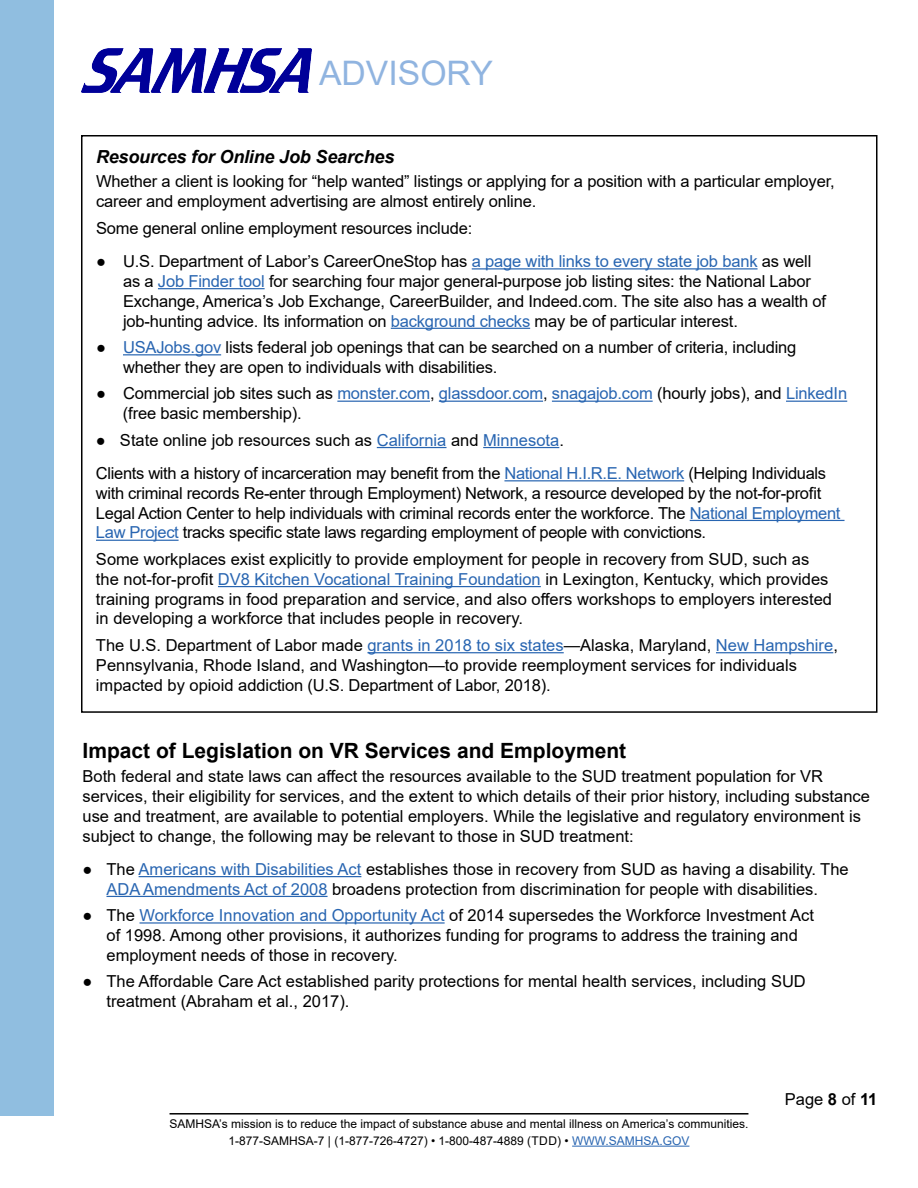
<style>
.page{position:relative;width:918px;height:1188px;background:#fff}
.page>*{position:absolute;margin:0;border:0;box-sizing:border-box;transform-origin:0 0}
.t1{font:33.75px "Arial";color:#90b4e0}
.head_1{font:700 21px "Arial";color:#000}
.box_title{font:italic 700 18px "Arial";letter-spacing:-.01em;color:#000}
.box_text_no_italics{font:16.5px/19.8px "Arial";letter-spacing:-.01em;color:#000}
.Body{font:16.5px/19.8px "Arial";color:#000}
.t2{font:12px/16.8px "Arial";color:#000;text-align:center}
.s1{font-weight:700}
.s2{color:#2865b1}
</style>
<div class="page">
<div style="left:0;top:0;width:54px;height:1115px;background:#90bee0"></div>
<img style="left:82px;top:49px;width:229px;height:44px">
<hr style="left:170px;top:1113px;width:578px;height:2px;background:#000">
<hr style="left:572px;top:1146px;width:117px;height:1px;background:#2865b1">
<hr style="left:139px;top:876px;width:222px;height:1px;background:#2865b1">
<hr style="left:106px;top:896px;width:222px;height:1px;background:#2865b1">
<hr style="left:140px;top:922px;width:305px;height:2px;background:#2865b1">
<hr style="left:472px;top:268px;width:286px;height:1px;background:#2865b1">
<hr style="left:158px;top:288px;width:107px;height:1px;background:#2865b1">
<hr style="left:391px;top:328px;width:139px;height:1px;background:#2865b1">
<hr style="left:123px;top:354px;width:98px;height:1px;background:#2865b1">
<hr style="left:337px;top:401px;width:93px;height:1px;background:#2865b1">
<hr style="left:439px;top:401px;width:104px;height:1px;background:#2865b1">
<hr style="left:552px;top:401px;width:101px;height:1px;background:#2865b1">
<hr style="left:786px;top:401px;width:61px;height:1px;background:#2865b1">
<hr style="left:377px;top:447px;width:70px;height:1px;background:#2865b1">
<hr style="left:483px;top:447px;width:76px;height:1px;background:#2865b1">
<hr style="left:504px;top:480px;width:180px;height:1px;background:#2865b1">
<hr style="left:690px;top:520px;width:155px;height:1px;background:#2865b1">
<hr style="left:96px;top:540px;width:83px;height:1px;background:#2865b1">
<hr style="left:218px;top:586px;width:323px;height:1px;background:#2865b1">
<hr style="left:367px;top:652px;width:197px;height:1px;background:#2865b1">
<hr style="left:716px;top:652px;width:117px;height:1px;background:#2865b1">
<h1 class="t1" style="left:319px;top:50px;width:175px">ADVISORY</h1>
<p class="box_title" style="left:96px;top:145px;width:300px">Resources for Online Job Searches</p>
<p class="box_text_no_italics" style="left:96px;top:172px;width:740px">Whether a client is looking for “help wanted” listings or applying for a position with a particular employer, career and employment advertising are almost entirely online.</p>
<p class="box_text_no_italics" style="left:96px;top:218px;width:378px">Some general online employment resources include:</p>
<p class="box_text_no_italics" style="left:123px;top:251px;width:705px;text-indent:-27px"><span class="s1">●</span> U.S. Department of Labor’s CareerOneStop has <span class="s2">a page with links to every state job bank</span> as well as a <span class="s2">Job Finder tool</span> for searching four major general-purpose job listing sites: the National Labor Exchange, America’s Job Exchange, CareerBuilder, and Indeed.com. The site also has a wealth of job-hunting advice. Its information on <span class="s2">background checks</span> may be of particular interest.</p>
<p class="box_text_no_italics" style="left:123px;top:337px;width:675px;text-indent:-27px"><span class="s1">●</span> <span class="s2">USAJobs.gov</span> lists federal job openings that can be searched on a number of criteria, including whether they are open to individuals with disabilities.</p>
<p class="box_text_no_italics" style="left:123px;top:384px;width:726px;text-indent:-27px"><span class="s1">●</span> Commercial job sites such as <span class="s2">monster.com</span>, <span class="s2">glassdoor.com</span>, <span class="s2">snagajob.com</span> (hourly jobs), and <span class="s2">LinkedIn </span>(free basic membership).</p>
<p class="box_text_no_italics" style="left:96px;top:430px;width:469px"><span class="s1">●</span> State online job resources such as <span class="s2">California</span> and <span class="s2">Minnesota</span>.</p>
<p class="box_text_no_italics" style="left:96px;top:463px;width:746px">Clients with a history of incarceration may benefit from the <span class="s2">National H.I.R.E. Network</span> (Helping Individuals with criminal records Re-enter through Employment) Network, a resource developed by the not-for-profit Legal Action Center to help individuals with criminal records enter the workforce. The <span class="s2">National Employment Law Project</span> tracks specific state laws regarding employment of people with convictions.</p>
<p class="box_text_no_italics" style="left:96px;top:549px;width:738px">Some workplaces exist explicitly to provide employment for people in recovery from SUD, such as the not-for-profit <span class="s2">DV8 Kitchen Vocational Training Foundation</span> in Lexington, Kentucky, which provides training programs in food preparation and service, and also offers workshops to employers interested in developing a workforce that includes people in recovery.</p>
<p class="box_text_no_italics" style="left:96px;top:635px;width:743px">The U.S. Department of Labor made <span class="s2">grants in 2018 to six states</span>—Alaska, Maryland, <span class="s2">New Hampshire</span>,<br>Pennsylvania, Rhode Island, and Washington—to provide reemployment services for individuals impacted by opioid addiction (U.S. Department of Labor, 2018).</p>
<p class="head_1" style="left:82px;top:736px;width:545px">Impact of Legislation on VR Services and Employment</p>
<p class="Body" style="left:82px;top:766px;width:789px">Both federal and state laws can affect the resources available to the SUD treatment population for VR services, their eligibility for services, and the extent to which details of their prior history, including substance use and treatment, are available to potential employers. While the legislative and regulatory environment is subject to change, the following may be relevant to those in SUD treatment:</p>
<p class="box_text_no_italics" style="left:82px;top:859px;width:768px;text-align:center"><span class="s1">●</span> The <span class="s2">Americans with Disabilities Act</span> establishes those in recovery from SUD as having a disability. The<br><span class="s2">ADA Amendments Act of 2008</span> broadens protection from discrimination for people with disabilities.</p>
<p class="box_text_no_italics" style="left:106px;top:905px;width:709px;text-indent:-24px"><span class="s1">●</span> The <span class="s2">Workforce Innovation and Opportunity Act</span> of 2014 supersedes the Workforce Investment Act of 1998. Among other provisions, it authorizes funding for programs to address the training and employment needs of those in recovery.</p>
<p class="box_text_no_italics" style="left:106px;top:972px;width:701px;text-indent:-24px"><span class="s1">●</span> The Affordable Care Act established parity protections for mental health services, including SUD treatment (Abraham et al., 2017).</p>
<p class="t2" style="left:170px;top:1115px;width:580px">SAMHSA’s mission is to reduce the impact of substance abuse and mental illness on America’s communities.<br>1-877-SAMHSA-7 | (1-877-726-4727) • 1-800-487-4889 (TDD) • <span class="s2">WWW.SAMHSA.GOV</span></p>
<p class="box_text_no_italics" style="left:785px;top:1089px;width:94px">Page <span class="s1">8</span> of <span class="s1">11</span></p>
</div>
